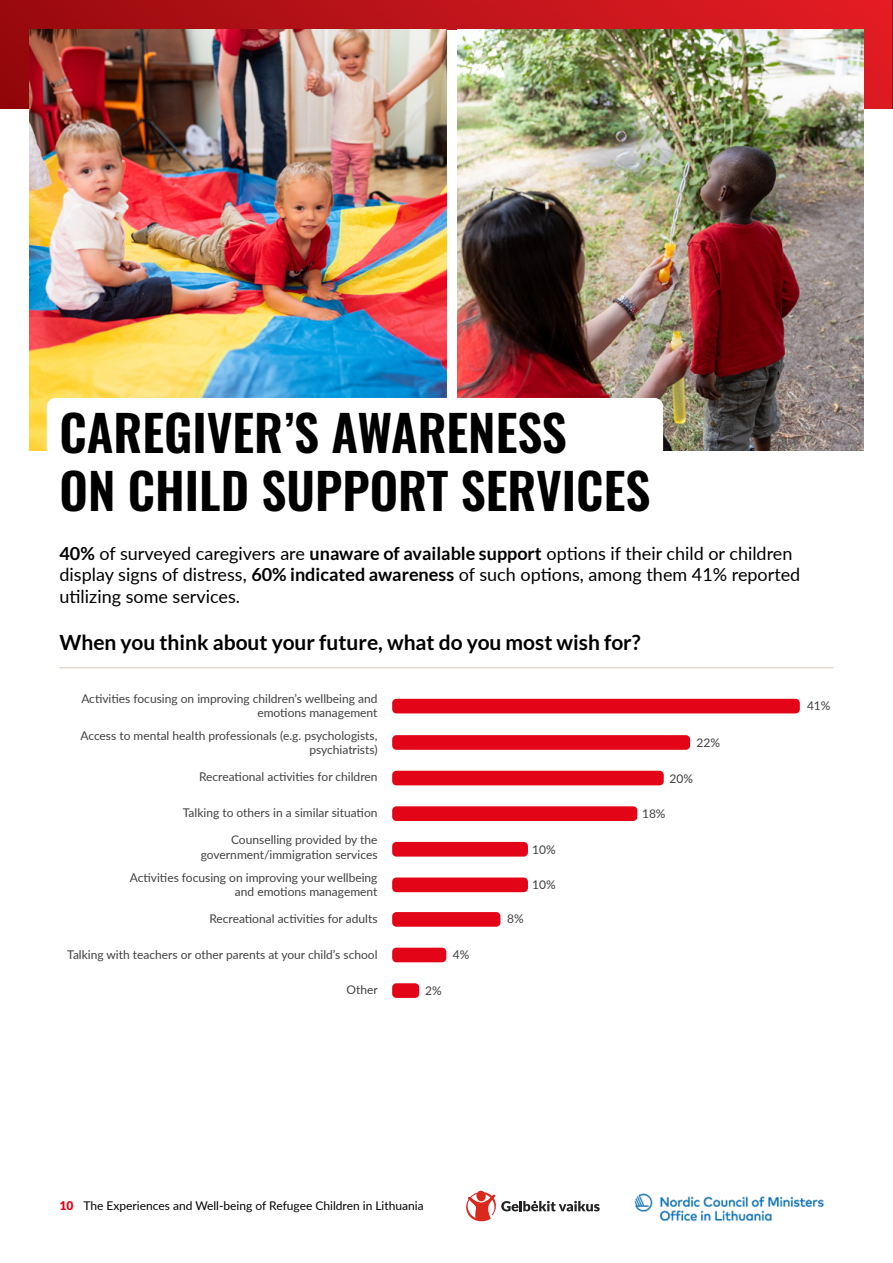
<style>
.page{position:relative;width:893px;height:1263px;background:#fff}
.page>*{position:absolute;margin:0;border:0;box-sizing:border-box;transform-origin:0 0}
.t1{font:49.5px/58.5px "Oswald";color:#000}
.t2{font:700 21px "Lato";color:#000}
.t3{font:18px/21.6px "Lato";color:#000}
.t4{font:12px/14.4px "Lato";color:#404040;text-align:right}
.t5{font:12px "Lato";color:#000}
.s1{font-weight:700}
.s2{font-weight:900;color:#e30517}
</style>
<div class="page">
<div style="left:0;top:0;width:893px;height:108px;background:linear-gradient(to right,#980b0e,#e41d25)"></div>
<div style="left:30px;top:30px;width:833px;height:1018px;background:#fff"></div>
<hr style="left:892px;top:0;width:1px;height:108px;background:#95070a">
<img style="left:634px;top:1193px;width:190px;height:28px">
<svg style="left:466px;top:1190px;width:134px;height:32px"></svg>
<img style="left:30px;top:30px;width:416px;height:421px">
<img style="left:458px;top:30px;width:405px;height:421px">
<div style="left:47px;top:398px;width:616px;height:132px;background:#fff;border-radius:9px"></div>
<hr style="left:60px;top:667px;width:773px;height:1px;background:#dedbc9">
<div style="left:392px;top:699px;width:408px;height:14px;background:#e30517;border-radius:4px"></div>
<div style="left:392px;top:735px;width:298px;height:15px;background:#e30517;border-radius:4px"></div>
<div style="left:392px;top:771px;width:272px;height:14px;background:#e30517;border-radius:4px"></div>
<div style="left:392px;top:806px;width:245px;height:15px;background:#e30517;border-radius:4px"></div>
<div style="left:392px;top:877px;width:136px;height:15px;background:#e30517;border-radius:4px"></div>
<div style="left:392px;top:842px;width:136px;height:14px;background:#e30517;border-radius:4px"></div>
<div style="left:392px;top:912px;width:108px;height:15px;background:#e30517;border-radius:4px"></div>
<div style="left:392px;top:948px;width:54px;height:14px;background:#e30517;border-radius:4px"></div>
<div style="left:392px;top:983px;width:27px;height:15px;background:#e30517;border-radius:4px"></div>
<h1 class="t1" style="left:60px;top:398px;width:592px">CAREGIVER’S AWARENESS<br>ON CHILD SUPPORT SERVICES</h1>
<h3 class="t3" style="left:60px;top:541px;width:742px"><span class="s1">40%</span> of surveyed caregivers are <span class="s1">unaware of available support</span> options if their child or children display signs of distress, <span class="s1">60% indicated awareness</span> of such options, among them 41% reported utilizing some services.</h3>
<h2 class="t2" style="left:60px;top:630px;width:583px">When you think about your future, what do you most wish for?</h2>
<p class="t4" style="left:81px;top:690px;width:298px">Activities focusing on improving children’s wellbeing and emotions management</p>
<p class="t4" style="left:80px;top:728px;width:299px">Access to mental health professionals (e.g. psychologists, psychiatrists)</p>
<p class="t4" style="left:199px;top:769px;width:180px">Recreational activities for children</p>
<p class="t4" style="left:183px;top:805px;width:196px">Talking to others in a similar situation</p>
<p class="t4" style="left:201px;top:832px;width:178px">Counselling provided by the government/immigration services</p>
<p class="t4" style="left:130px;top:869px;width:249px">Activities focusing on improving your wellbeing and emotions management</p>
<p class="t4" style="left:209px;top:911px;width:170px">Recreational activities for adults</p>
<p class="t4" style="left:67px;top:947px;width:312px">Talking with teachers or other parents at your child’s school</p>
<p class="t4" style="left:346px;top:982px;width:33px">Other</p>
<p class="t4" style="left:425px;top:983px;width:18px">2%</p>
<p class="t4" style="left:453px;top:947px;width:18px">4%</p>
<p class="t4" style="left:532px;top:841px;width:25px">10%</p>
<p class="t4" style="left:532px;top:877px;width:25px">10%</p>
<p class="t4" style="left:507px;top:911px;width:18px">8%</p>
<p class="t4" style="left:696px;top:735px;width:25px">22%</p>
<p class="t4" style="left:669px;top:771px;width:25px">20%</p>
<p class="t4" style="left:642px;top:806px;width:25px">18%</p>
<p class="t4" style="left:807px;top:698px;width:25px">41%</p>
<p class="t5" style="left:60px;top:1197px;width:366px"><span class="s2">10</span> The Experiences and Well-being of Refugee Children in Lithuania</p>
</div>
